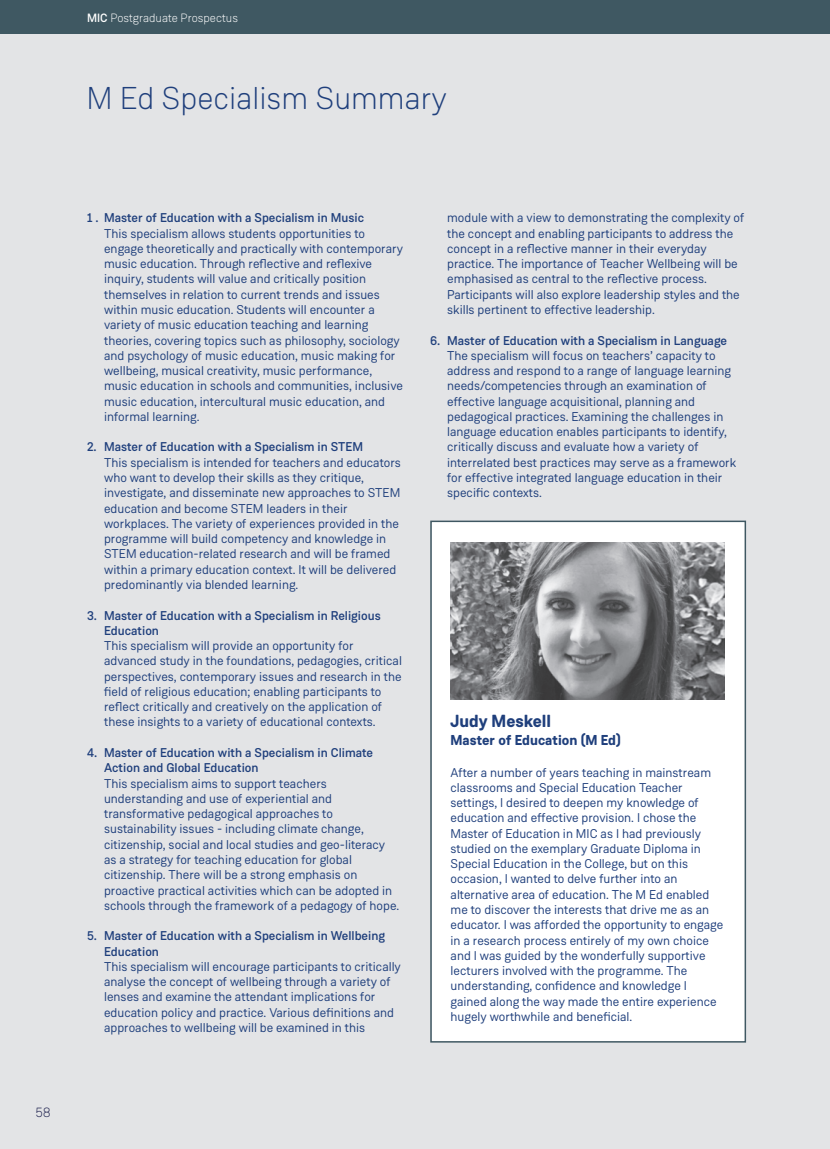
<style>
.page{position:relative;width:830px;height:1149px;background:#fff}
.page>*{position:absolute;margin:0;border:0;box-sizing:border-box;transform-origin:0 0}
.t1{font:300 31.5px "Weissenhof Grotesk";color:#1f3f7c}
.t2{font:700 17.55px "Weissenhof Grotesk";color:#1f3f7c}
.t3{font:700 14.25px "Weissenhof Grotesk";color:#1f3f7c}
.t4{font:300 13.5px "Weissenhof Grotesk";color:#1e214e}
.t5{font:12.75px/15.3px "Weissenhof Grotesk";color:#1f3f7c}
.t6{font:500 12.75px/15.3px "Weissenhof Grotesk";color:#1f3f7c}
.t7{font:300 12px "Weissenhof Grotesk";color:#fff}
.s1{font-weight:500}
</style>
<div class="page">
<div style="left:0;top:0;width:829px;height:1148px;background:#e3e4e6"></div>
<div style="left:0;top:0;width:829px;height:34px;background:#3f5862"></div>
<div style="left:431px;top:522px;width:313px;height:518px;background:#fff"></div>
<div style="left:430px;top:520px;width:315px;height:522px;border:2px solid #3f5862"></div>
<img style="left:450px;top:542px;width:274px;height:157px">
<p class="t7" style="left:87px;top:13px;width:152px"><span class="s1">MIC</span> Postgraduate Prospectus</p>
<h1 class="t1" style="left:86px;top:87px;width:362px">M Ed Specialism Summary</h1>
<p class="t4" style="left:35px;top:1106px;width:17px">58</p>
<p class="t6" style="left:87px;top:211px;width:278px">1 . Master of Education with a Specialism in Music</p>
<p class="t5" style="left:104px;top:227px;width:300px">This specialism allows students opportunities to engage theoretically and practically with contemporary music education. Through reflective and reflexive inquiry, students will value and critically position themselves in relation to current trends and issues within music education. Students will encounter a variety of music education teaching and learning theories, covering topics such as philosophy, sociology and psychology of music education, music making for wellbeing, musical creativity, music performance, music education in schools and communities, inclusive music education, intercultural music education, and informal learning.</p>
<p class="t6" style="left:87px;top:440px;width:277px">2. Master of Education with a Specialism in STEM</p>
<p class="t5" style="left:104px;top:456px;width:298px">This specialism is intended for teachers and educators who want to develop their skills as they critique, investigate, and disseminate new approaches to STEM education and become STEM leaders in their workplaces. The variety of experiences provided in the programme will build competency and knowledge in STEM education-related research and will be framed within a primary education context. It will be delivered predominantly via blended learning.</p>
<p class="t6" style="left:104px;top:608px;width:278px;text-indent:-17px">3. Master of Education with a Specialism in Religious<br>Education</p>
<p class="t5" style="left:104px;top:639px;width:299px">This specialism will provide an opportunity for advanced study in the foundations, pedagogies, critical perspectives, contemporary issues and research in the field of religious education; enabling participants to reflect critically and creatively on the application of these insights to a variety of educational contexts.</p>
<p class="t6" style="left:104px;top:746px;width:270px;text-indent:-17px">4. Master of Education with a Specialism in Climate<br>Action and Global Education</p>
<p class="t5" style="left:104px;top:776px;width:296px">This specialism aims to support teachers understanding and use of experiential and transformative pedagogical approaches to sustainability issues - including climate change, citizenship, social and local studies and geo-literacy as a strategy for teaching education for global citizenship. There will be a strong emphasis on proactive practical activities which can be adopted in schools through the framework of a pedagogy of hope.</p>
<p class="t6" style="left:104px;top:929px;width:282px;text-indent:-17px">5. Master of Education with a Specialism in Wellbeing<br>Education</p>
<p class="t5" style="left:104px;top:959px;width:298px">This specialism will encourage participants to critically analyse the concept of wellbeing through a variety of lenses and examine the attendant implications for education policy and practice. Various definitions and approaches to wellbeing will be examined in this</p>
<p class="t5" style="left:447px;top:211px;width:298px">module with a view to demonstrating the complexity of the concept and enabling participants to address the concept in a reflective manner in their everyday practice. The importance of Teacher Wellbeing will be emphasised as central to the reflective process.<br>Participants will also explore leadership styles and the skills pertinent to effective leadership.</p>
<p class="t6" style="left:430px;top:333px;width:298px">6. Master of Education with a Specialism in Language</p>
<p class="t5" style="left:447px;top:349px;width:290px">The specialism will focus on teachers’ capacity to address and respond to a range of language learning needs/competencies through an examination of effective language acquisitional, planning and pedagogical practices. Examining the challenges in language education enables participants to identify, critically discuss and evaluate how a variety of interrelated best practices may serve as a framework for effective integrated language education in their specific contexts.</p>
<h2 class="t2" style="left:450px;top:714px;width:102px">Judy Meskell</h2>
<p class="t3" style="left:450px;top:735px;width:172px">Master of Education (M Ed)</p>
<p class="t5" style="left:450px;top:765px;width:274px">After a number of years teaching in mainstream classrooms and Special Education Teacher settings, I desired to deepen my knowledge of education and effective provision. I chose the Master of Education in MIC as I had previously studied on the exemplary Graduate Diploma in Special Education in the College, but on this occasion, I wanted to delve further into an alternative area of education. The M Ed enabled me to discover the interests that drive me as an educator. I was afforded the opportunity to engage in a research process entirely of my own choice and I was guided by the wonderfully supportive lecturers involved with the programme. The understanding, confidence and knowledge I gained along the way made the entire experience hugely worthwhile and beneficial.</p>
</div>
